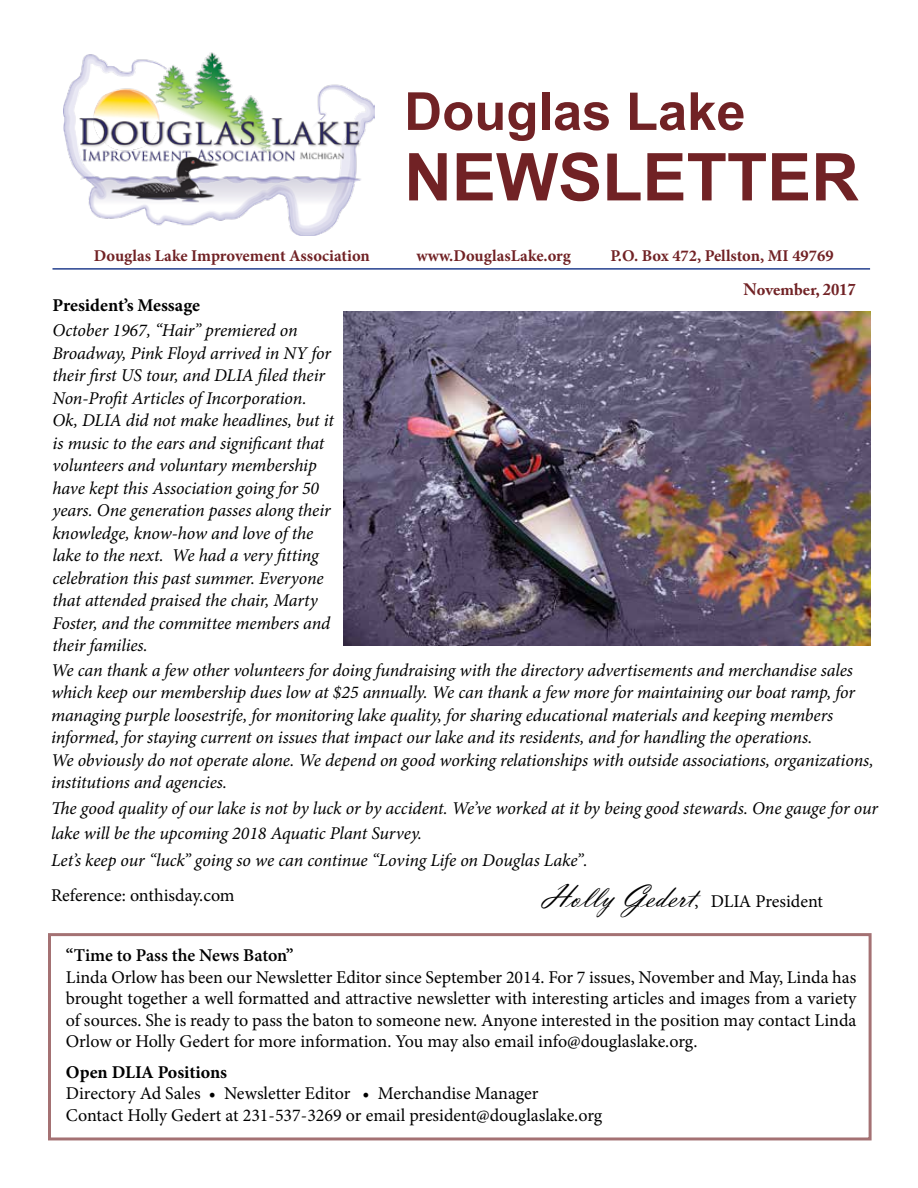
<style>
.page{position:relative;width:918px;height:1188px;background:#fff}
.page>*{position:absolute;margin:0;border:0;box-sizing:border-box;transform-origin:0 0}
.t1{font:700 66px "Arial";color:#712225}
.t2{font:700 52.5px "Arial";color:#712225}
.t3{font:italic 18px/22.5px "Minion Pro";letter-spacing:-.01em;color:#000}
.t4{font:18px/21.6px "Minion Pro";color:#000;text-align:justify}
.t5{font:700 18px "Minion Pro";color:#000}
.t6{font:600 18px "Minion Pro";letter-spacing:-.005em;color:#000}
.t7{font:700 16.5px "Minion Pro";color:#712225}
.t8{font:700 16.5px "Adobe Caslon Pro";color:#712225}
.s1{font-family:"Vladimir Script";font-size:33px}
</style>
<div class="page">
<img style="left:63px;top:52px;width:312px;height:183px">
<hr style="left:52px;top:268px;width:818px;height:2px;background:#25408f">
<img style="left:344px;top:311px;width:526px;height:335px">
<h2 class="t2" style="left:404px;top:74px;width:343px">Douglas Lake</h2>
<h1 class="t1" style="left:404px;top:131px;width:456px">NEWSLETTER</h1>
<p class="t7" style="left:94px;top:244px;width:277px">Douglas Lake Improvement Association</p>
<p class="t7" style="left:416px;top:244px;width:156px">www.DouglasLake.org</p>
<p class="t7" style="left:610px;top:244px;width:225px">P.O. Box 472, Pellston, MI 49769</p>
<p class="t8" style="left:743px;top:280px;width:114px">November, 2017</p>
<p class="t5" style="left:52px;top:292px;width:149px">President’s Message</p>
<p class="t3" style="left:52px;top:319px;width:283px">October 1967, “Hair” premiered on Broadway, Pink Floyd arrived in NY for their first US tour, and DLIA filed their Non-Profit Articles of Incorporation.<br>Ok, DLIA did not make headlines, but it is music to the ears and significant that volunteers and voluntary membership have kept this Association going for 50 years. One generation passes along their knowledge, know-how and love of the lake to the next. We had a very fitting celebration this past summer. Everyone that attended praised the chair, Marty Foster, and the committee members and their families.</p>
<p class="t3" style="left:51px;top:659px;width:824px">We can thank a few other volunteers for doing fundraising with the directory advertisements and merchandise sales which keep our membership dues low at $25 annually. We can thank a few more for maintaining our boat ramp, for managing purple loosestrife, for monitoring lake quality, for sharing educational materials and keeping members informed, for staying current on issues that impact our lake and its residents, and for handling the operations.<br>We obviously do not operate alone. We depend on good working relationships with outside associations, organizations, institutions and agencies.</p>
<p class="t3" style="left:51px;top:795px;width:828px;line-height:26.2px">The good quality of our lake is not by luck or by accident. We’ve worked at it by being good stewards. One gauge for our lake will be the upcoming 2018 Aquatic Plant Survey.<br>Let’s keep our “luck” going so we can continue “Loving Life on Douglas Lake”.</p>
<p class="t4" style="left:51px;top:884px;width:185px">Reference: onthisday.com</p>
<p class="t4" style="left:543px;top:891px;width:282px"><span class="s1">Holly Gedert</span>, DLIA President</p>
<p class="t6" style="left:66px;top:943px;width:229px">“Time to Pass the News Baton”</p>
<p class="t4" style="left:66px;top:966px;width:792px">Linda Orlow has been our Newsletter Editor since September 2014. For 7 issues, November and May, Linda has brought together a well formatted and attractive newsletter with interesting articles and images from a variety of sources. She is ready to pass the baton to someone new. Anyone interested in the position may contact Linda Orlow or Holly Gedert for more information. You may also email info@douglaslake.org.</p>
<p class="t5" style="left:66px;top:1059px;width:163px">Open DLIA Positions</p>
<p class="t4" style="left:66px;top:1083px;width:538px">Directory Ad Sales • Newsletter Editor • Merchandise Manager<br>Contact Holly Gedert at 231-537-3269 or email president@douglaslake.org</p>
</div>
